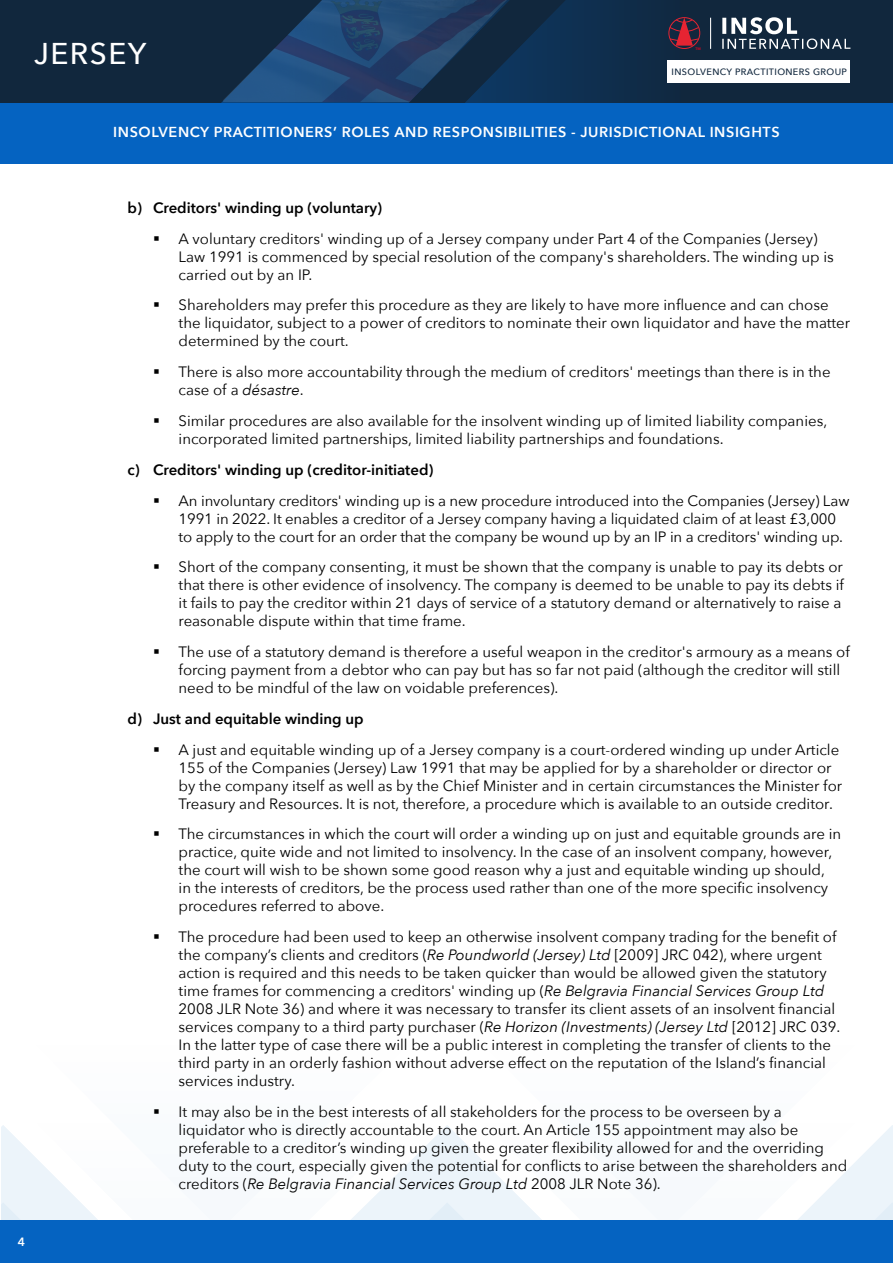
<style>
.page{position:relative;width:893px;height:1263px;background:#fff}
.page>*{position:absolute;margin:0;border:0;box-sizing:border-box;transform-origin:0 0}
.t1{font:500 30px "Avenir Next";letter-spacing:.05em;color:#fff}
.t2{font:15px/18px "Avenir Next";color:#000}
.t3{font:600 15px "Avenir Next";color:#000}
.t4{font:600 14.4px "Avenir Next";letter-spacing:.04em;color:#fff}
.t5{font:600 12px "Avenir Next";color:#fff}
.t6{font:500 9.15px "Avenir Next";letter-spacing:.04em;color:#11273d}
.t7{font:600 3.6px "Avenir Next";color:#e30520}
.s1{font-style:italic}
</style>
<div class="page">
<svg style="left:1px;top:1125px;width:892px;height:95px"></svg>
<div style="left:0;top:61px;width:893px;height:102px;background:#0563c1"></div>
<div style="left:0;top:0;width:893px;height:102px;background:#11273d"></div>
<div style="left:0;top:1220px;width:893px;height:43px;background:#0563c1"></div>
<hr style="left:710px;top:18px;width:1px;height:31px;background:#fff">
<svg style="left:722px;top:17px;width:128px;height:32px"></svg>
<div style="left:668px;top:17px;width:32px;height:32px;border:1px solid #e62432;border-radius:50%"></div>
<svg style="left:512px;top:0;width:187px;height:102px"></svg>
<div style="left:668px;top:60px;width:182px;height:23px;background:#fff"></div>
<img style="left:223px;top:0;width:289px;height:102px">
<h1 class="t1" style="left:34px;top:28px;width:114px">JERSEY</h1>
<p class="t7" style="left:695px;top:46px;width:7px">TM</p>
<p class="t6" style="left:672px;top:64px;width:177px">INSOLVENCY PRACTITIONERS GROUP</p>
<p class="t4" style="left:113px;top:119px;width:668px">INSOLVENCY PRACTITIONERS’ ROLES AND RESPONSIBILITIES - JURISDICTIONAL INSIGHTS</p>
<p class="t5" style="left:18px;top:1232px;width:9px">4</p>
<p class="t3" style="left:128px;top:195px;width:256px">b) Creditors' winding up (voluntary)</p>
<p class="t2" style="left:179px;top:229px;width:657px;text-indent:-26px">▪ A voluntary creditors' winding up of a Jersey company under Part 4 of the Companies (Jersey)<br>Law 1991 is commenced by special resolution of the company's shareholders. The winding up is carried out by an IP.</p>
<p class="t2" style="left:179px;top:296px;width:673px;text-indent:-26px">▪ Shareholders may prefer this procedure as they are likely to have more influence and can chose the liquidator, subject to a power of creditors to nominate their own liquidator and have the matter determined by the court.</p>
<p class="t2" style="left:179px;top:362px;width:653px;text-indent:-26px">▪ There is also more accountability through the medium of creditors' meetings than there is in the case of a <span class="s1">désastre</span>.</p>
<p class="t2" style="left:179px;top:411px;width:650px;text-indent:-26px">▪ Similar procedures are also available for the insolvent winding up of limited liability companies, incorporated limited partnerships, limited liability partnerships and foundations.</p>
<p class="t3" style="left:128px;top:457px;width:307px">c) Creditors' winding up (creditor-initiated)</p>
<p class="t2" style="left:179px;top:491px;width:672px;text-indent:-26px">▪ An involuntary creditors' winding up is a new procedure introduced into the Companies (Jersey) Law<br>1991 in 2022. It enables a creditor of a Jersey company having a liquidated claim of at least £3,000 to apply to the court for an order that the company be wound up by an IP in a creditors' winding up.</p>
<p class="t2" style="left:179px;top:557px;width:667px;text-indent:-26px">▪ Short of the company consenting, it must be shown that the company is unable to pay its debts or that there is other evidence of insolvency. The company is deemed to be unable to pay its debts if it fails to pay the creditor within 21 days of service of a statutory demand or alternatively to raise a reasonable dispute within that time frame.</p>
<p class="t2" style="left:179px;top:642px;width:673px;text-indent:-26px">▪ The use of a statutory demand is therefore a useful weapon in the creditor's armoury as a means of forcing payment from a debtor who can pay but has so far not paid (although the creditor will still need to be mindful of the law on voidable preferences).</p>
<p class="t3" style="left:128px;top:706px;width:238px">d) Just and equitable winding up</p>
<p class="t2" style="left:179px;top:740px;width:665px;text-indent:-26px">▪ A just and equitable winding up of a Jersey company is a court-ordered winding up under Article 155 of the Companies (Jersey) Law 1991 that may be applied for by a shareholder or director or by the company itself as well as by the Chief Minister and in certain circumstances the Minister for Treasury and Resources. It is not, therefore, a procedure which is available to an outside creditor.</p>
<p class="t2" style="left:179px;top:824px;width:664px;text-indent:-26px">▪ The circumstances in which the court will order a winding up on just and equitable grounds are in practice, quite wide and not limited to insolvency. In the case of an insolvent company, however, the court will wish to be shown some good reason why a just and equitable winding up should, in the interests of creditors, be the process used rather than one of the more specific insolvency procedures referred to above.</p>
<p class="t2" style="left:179px;top:927px;width:663px;text-indent:-26px">▪ The procedure had been used to keep an otherwise insolvent company trading for the benefit of the company’s clients and creditors (<span class="s1">Re Poundworld (Jersey) Ltd</span> [2009] JRC 042), where urgent action is required and this needs to be taken quicker than would be allowed given the statutory time frames for commencing a creditors' winding up (<span class="s1">Re Belgravia Financial Services Group Ltd </span>2008 JLR Note 36) and where it was necessary to transfer its client assets of an insolvent financial services company to a third party purchaser (<span class="s1">Re Horizon (Investments) (Jersey Ltd</span> [2012] JRC 039.<br>In the latter type of case there will be a public interest in completing the transfer of clients to the third party in an orderly fashion without adverse effect on the reputation of the Island’s financial services industry.</p>
<p class="t2" style="left:179px;top:1102px;width:670px;text-indent:-26px">▪ It may also be in the best interests of all stakeholders for the process to be overseen by a liquidator who is directly accountable to the court. An Article 155 appointment may also be preferable to a creditor’s winding up given the greater flexibility allowed for and the overriding duty to the court, especially given the potential for conflicts to arise between the shareholders and creditors (<span class="s1">Re Belgravia Financial Services Group Ltd</span> 2008 JLR Note 36).</p>
</div>
